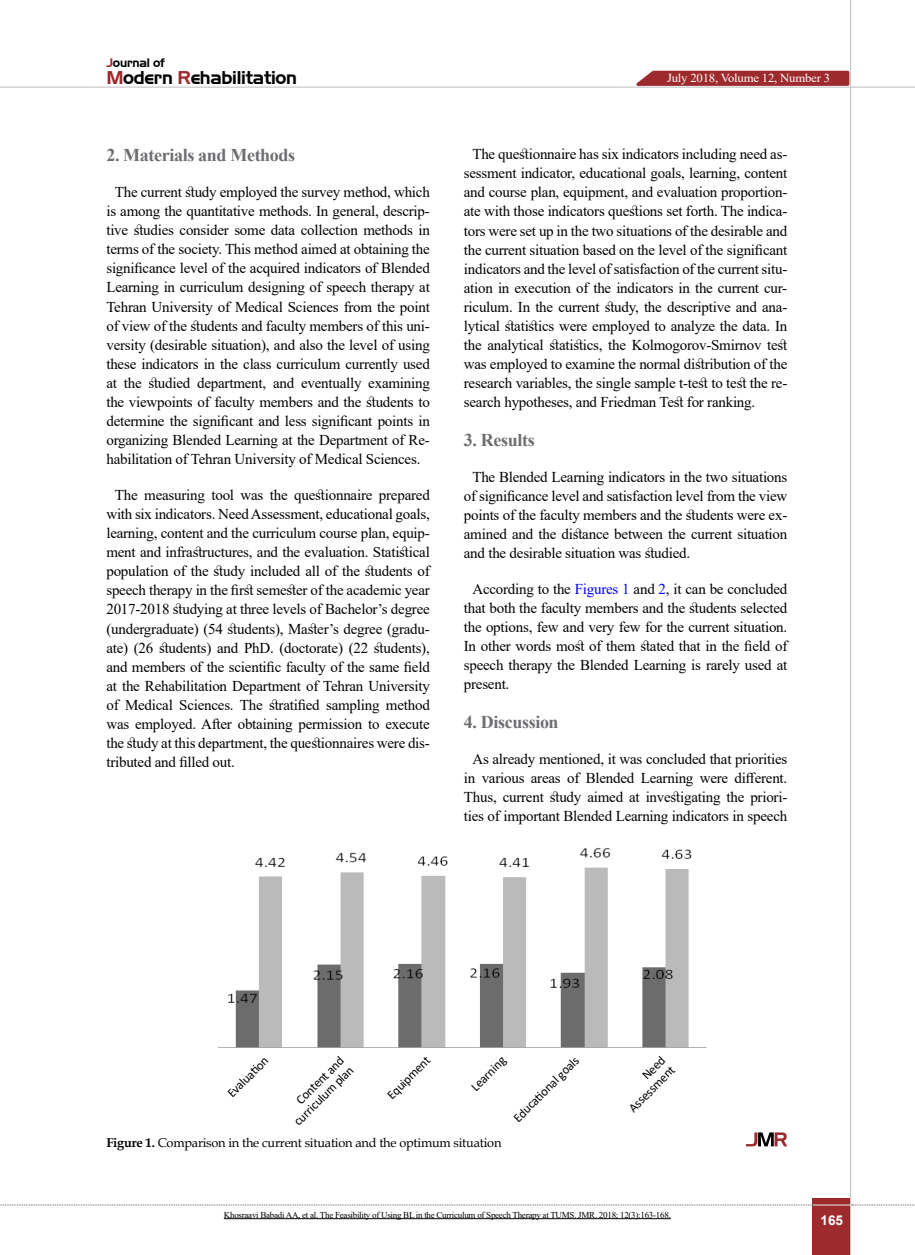
<style>
.page{position:relative;width:915px;height:1255px;background:#fff}
.page>*{position:absolute;margin:0;border:0;box-sizing:border-box;transform-origin:0 0}
.t1{font:700 18px "Times New Roman";letter-spacing:-.02em;color:#6d6e71}
.t2{font:18px "Aero Regular SWFTE";letter-spacing:-.015em;color:#000}
.t3{font:15px/19px "Times New Roman";letter-spacing:-.015em;color:#000;text-align:justify}
.t4{font:700 13.5px "Arial";color:#fff}
.t5{font:12.75px/13.5px "Calibri";color:#000;text-align:right}
.t6{font:12.75px "Book Antiqua";letter-spacing:-.015em;color:#000}
.t7{font:12.15px "Times New Roman";letter-spacing:-.015em;color:#fff;scale:1.05 1}
.t8{font:12px "Aero Regular SWFTE";letter-spacing:-.015em;color:#000}
.t9{font:9px "Times New Roman";letter-spacing:-.03em;color:#000}
.s1{color:#9d2a2d}
.s2{color:#00f}
.s3{font-weight:700}
</style>
<div class="page">
<div style="left:812px;top:1198px;width:38px;height:56px;background:#9d2a2d"></div>
<hr style="left:849px;top:0;width:1px;height:1254px;background:#c2c4c6">
<hr style="left:0;top:87px;width:914px;height:1px;background:#c2c4c6">
<hr style="left:812px;top:1204px;width:38px;height:1px;background:#ebebec">
<svg style="left:0;top:1204px;width:812px;height:1px"></svg>
<svg style="left:851px;top:1204px;width:64px;height:1px"></svg>
<img style="left:217px;top:848px;width:490px;height:200px">
<svg style="left:746px;top:1132px;width:41px;height:14px"></svg>
<hr style="left:224px;top:1218px;width:446px;height:1px;background:#000">
<svg style="left:629px;top:69px;width:221px;height:18px;background:#b05658"></svg>
<p class="t8" style="left:106px;top:55px;width:60px"><span class="s1">J</span>ournal of</p>
<p class="t2" style="left:106px;top:67px;width:192px"><span class="s1">M</span>odern <span class="s1">R</span>ehabilitation</p>
<p class="t1" style="left:106px;top:142px;width:190px">2. Materials and Methods</p>
<p class="t3" style="left:106px;top:182px;width:325px;text-indent:9px">The current study employed the survey method, which is among the quantitative methods. In general, descrip&shy;tive studies consider some data collection methods in terms of the society. This method aimed at obtaining the significance level of the acquired indicators of Blended Learning in curriculum designing of speech therapy at Tehran University of Medical Sciences from the point of view of the students and faculty members of this uni&shy;versity (desirable situation), and also the level of using these indicators in the class curriculum currently used at the studied department, and eventually examining the viewpoints of faculty members and the students to determine the significant and less significant points in organizing Blended Learning at the Department of Re&shy;habilitation of Tehran University of Medical Sciences.</p>
<p class="t3" style="left:106px;top:485px;width:325px;text-indent:9px">The measuring tool was the questionnaire prepared with six indicators. Need Assessment, educational goals, learning, content and the curriculum course plan, equip&shy;ment and infrastructures, and the evaluation. Statistical population of the study included all of the students of speech therapy in the first semester of the academic year 2017-2018 studying at three levels of Bachelor’s degree (undergraduate) (54 students), Master’s degree (gradu&shy;ate) (26 students) and PhD. (doctorate) (22 students), and members of the scientific faculty of the same field at the Rehabilitation Department of Tehran University of Medical Sciences. The stratified sampling method was employed. After obtaining permission to execute the study at this department, the questionnaires were dis&shy;tributed and filled out.</p>
<p class="t7" style="left:666px;top:69px;width:157px">July 2018, Volume 12, Number 3</p>
<p class="t3" style="left:463px;top:144px;width:325px;text-indent:9px">The questionnaire has six indicators including need as&shy;sessment indicator, educational goals, learning, content and course plan, equipment, and evaluation proportion&shy;ate with those indicators questions set forth. The indica&shy;tors were set up in the two situations of the desirable and the current situation based on the level of the significant indicators and the level of satisfaction of the current situ&shy;ation in execution of the indicators in the current cur&shy;riculum. In the current study, the descriptive and ana&shy;lytical statistics were employed to analyze the data. In the analytical statistics, the Kolmogorov-Smirnov test was employed to examine the normal distribution of the research variables, the single sample t-test to test the re&shy;search hypotheses, and Friedman Test for ranking.</p>
<p class="t1" style="left:463px;top:426px;width:72px">3. Results</p>
<p class="t3" style="left:463px;top:467px;width:325px;text-indent:9px">The Blended Learning indicators in the two situations of significance level and satisfaction level from the view points of the faculty members and the students were ex&shy;amined and the distance between the current situation and the desirable situation was studied.</p>
<p class="t3" style="left:463px;top:579px;width:325px;text-indent:9px">According to the <span class="s2">Figures 1</span> and <span class="s2">2</span>, it can be concluded that both the faculty members and the students selected the options, few and very few for the current situation.<br>In other words most of them stated that in the field of speech therapy the Blended Learning is rarely used at present.</p>
<p class="t1" style="left:463px;top:709px;width:96px">4. Discussion</p>
<p class="t3" style="left:463px;top:749px;width:325px;text-align:center">As already mentioned, it was concluded that priorities in various areas of Blended Learning were different.<br>Thus, current study aimed at investigating the priori&shy;ties of important Blended Learning indicators in speech</p>
<p class="t5" style="left:224px;top:1090px;width:54px;rotate:-45deg">Evaluati on</p>
<p class="t5" style="left:281px;top:1108px;width:80px;rotate:-45deg">Content and curriculum plan</p>
<p class="t5" style="left:510px;top:1114px;width:88px;rotate:-45deg">Educati onal goals</p>
<p class="t5" style="left:616px;top:1095px;width:61px;rotate:-45deg">Need<br>Assessment</p>
<p class="t5" style="left:384px;top:1091px;width:56px;rotate:-45deg">Equipment</p>
<p class="t5" style="left:468px;top:1083px;width:45px;rotate:-45deg">Learning</p>
<p class="t6" style="left:106px;top:1133px;width:396px"><span class="s3">Figure 1.</span> Comparison in the current situation and the optimum situation</p>
<p class="t9" style="left:224px;top:1208px;width:448px">Khosraavi Babadi AA, et al. The Feasibility of Using BL in the Curriculum of Speech Therapy at TUMS. JMR. 2018; 12(3):163-168.</p>
<p class="t4" style="left:820px;top:1210px;width:24px">165</p>
</div>
